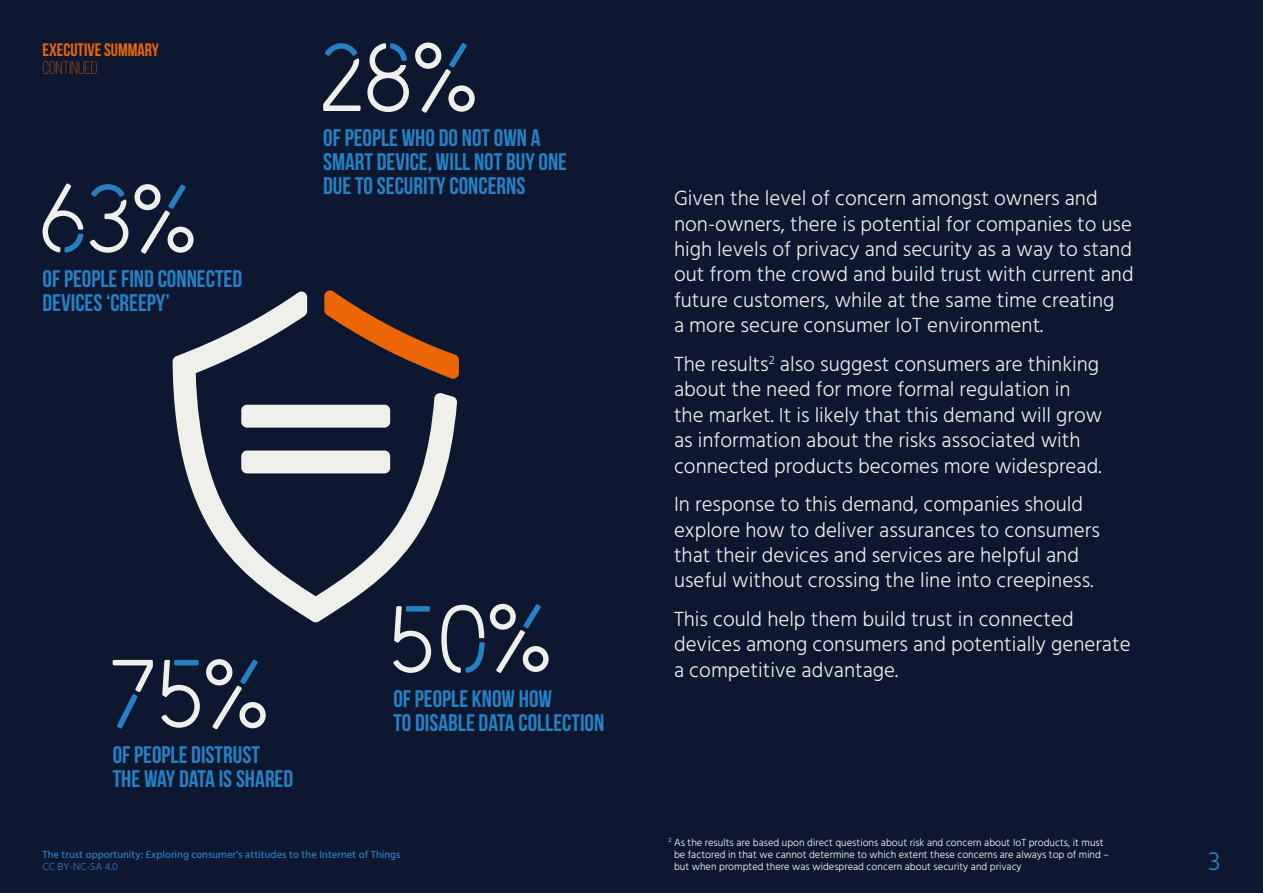
<style>
.page{position:relative;width:1263px;height:893px;background:#0e1730}
.page>*{position:absolute;margin:0;border:0;box-sizing:border-box;transform-origin:0 0}
.t1{font:300 27px "Hind";color:#2581c4}
.t2{font:700 24px/24px "Bebas Neue";color:#2581c4}
.t3{font:300 21px/25.5px "Hind";color:#eff0eb}
.t4{font:700 18px "Bebas Neue";color:#ec6608}
.t5{font:300 18px "Bebas Neue";color:#ec6608}
.t6{font:300 10.5px/12px "Hind";color:#fff}
.t7{font:500 10.5px "Hind";color:#2581c4}
.t8{font:300 10.5px "Hind";color:#2581c4}
</style>
<div class="page">
<svg style="left:323px;top:43px;width:38px;height:68px"></svg>
<svg style="left:367px;top:43px;width:42px;height:69px"></svg>
<svg style="left:415px;top:43px;width:60px;height:70px"></svg>
<svg style="left:134px;top:184px;width:60px;height:70px"></svg>
<svg style="left:43px;top:183px;width:41px;height:70px"></svg>
<svg style="left:90px;top:184px;width:38px;height:69px"></svg>
<svg style="left:393px;top:623px;width:38px;height:50px"></svg>
<svg style="left:441px;top:604px;width:108px;height:69px"></svg>
<svg style="left:206px;top:659px;width:60px;height:70px"></svg>
<svg style="left:113px;top:660px;width:40px;height:69px"></svg>
<svg style="left:161px;top:660px;width:39px;height:68px"></svg>
<svg style="left:173px;top:290px;width:284px;height:333px"></svg>
<p class="t4" style="left:43px;top:40px;width:118px">EXECUTIVE SUMMARY</p>
<p class="t5" style="left:43px;top:58px;width:57px">CONTINUED</p>
<p class="t2" style="left:43px;top:266px;width:201px">OF PEOPLE FIND CONNECTED<br>DEVICES ‘CREEPY’</p>
<p class="t2" style="left:323px;top:125px;width:245px">OF PEOPLE WHO DO NOT OWN A<br>SMART DEVICE, WILL NOT BUY ONE<br>DUE TO SECURITY CONCERNS</p>
<p class="t2" style="left:113px;top:742px;width:182px">OF PEOPLE DISTRUST<br>THE WAY DATA IS SHARED</p>
<p class="t2" style="left:393px;top:686px;width:213px">OF PEOPLE KNOW HOW<br>TO DISABLE DATA COLLECTION</p>
<p class="t7" style="left:43px;top:847px;width:359px">The trust opportunity: Exploring consumer’s attitudes to the Internet of Things</p>
<p class="t8" style="left:43px;top:859px;width:77px">CC BY-NC-SA 4.0</p>
<p class="t3" style="left:674px;top:187px;width:461px">Given the level of concern amongst owners and non-owners, there is potential for companies to use high levels of privacy and security as a way to stand out from the crowd and build trust with current and future customers, while at the same time creating<br>a more secure consumer IoT environment.</p>
<p class="t3" style="left:674px;top:352px;width:430px">The results<sup>2</sup> also suggest consumers are thinking about the need for more formal regulation in the market. It is likely that this demand will grow as information about the risks associated with connected products becomes more widespread.</p>
<p class="t3" style="left:674px;top:493px;width:427px">In response to this demand, companies should explore how to deliver assurances to consumers that their devices and services are helpful and useful without crossing the line into creepiness.</p>
<p class="t3" style="left:674px;top:607px;width:458px">This could help them build trust in connected devices among consumers and potentially generate a competitive advantage.</p>
<p class="t6" style="left:674px;top:837px;width:437px;text-indent:-6px"><sup>2</sup> As the results are based upon direct questions about risk and concern about IoT products, it must be factored in that we cannot determine to which extent these concerns are always top of mind – but when prompted there was widespread concern about security and privacy</p>
<p class="t1" style="left:1208px;top:843px;width:14px">3</p>
</div>
